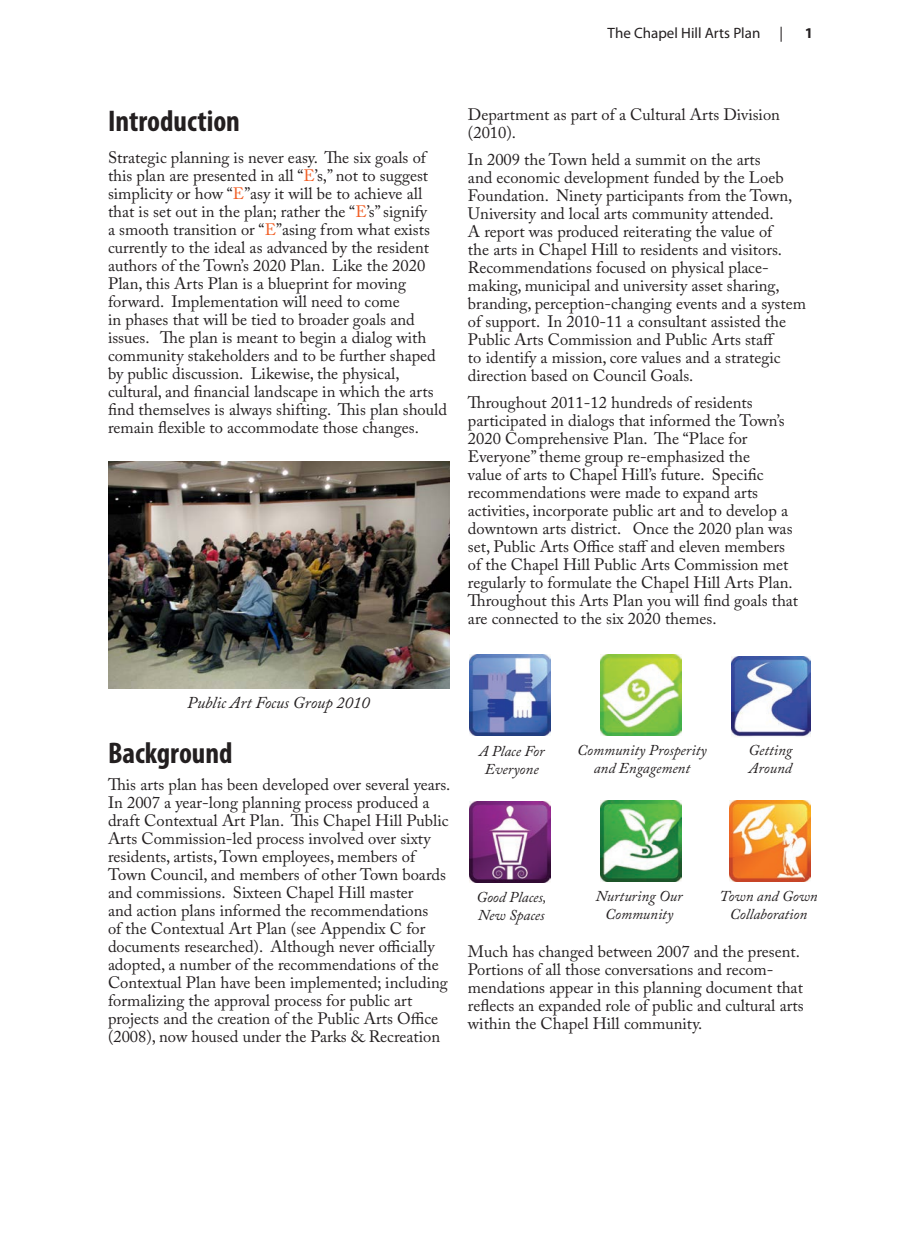
<style>
.page{position:relative;width:918px;height:1242px;background:#fff}
.page>*{position:absolute;margin:0;border:0;box-sizing:border-box;transform-origin:0 0}
.t1{font:700 condensed 30px "Myriad Pro";color:#231f20}
.t2{font:16.5px/18px "Adobe Caslon Pro";color:#231f20}
.t3{font:italic 16.5px "Adobe Caslon Pro";color:#231f20}
.t4{font:italic 15px/18px "Adobe Caslon Pro";color:#231f20;text-align:center}
.t5{font:15px "Myriad Pro";color:#231f20}
.t6{font:700 15px "Myriad Pro";color:#231f20}
.s1{color:#f15f26}
</style>
<div class="page">
<img style="left:108px;top:462px;width:342px;height:226px">
<img style="left:469px;top:654px;width:81px;height:81px">
<img style="left:469px;top:801px;width:81px;height:81px">
<img style="left:601px;top:654px;width:81px;height:81px">
<img style="left:732px;top:656px;width:78px;height:81px">
<img style="left:600px;top:800px;width:81px;height:81px">
<img style="left:729px;top:800px;width:81px;height:81px">
<p class="t5" style="left:608px;top:24px;width:154px">The Chapel Hill Arts Plan</p>
<p class="t5" style="left:779px;top:24px;width:5px">|</p>
<p class="t6" style="left:805px;top:23px;width:10px">1</p>
<h1 class="t1" style="left:108px;top:103px;width:134px">Introduction</h1>
<p class="t2" style="left:108px;top:148px;width:340px">Strategic planning is never easy. The six goals of this plan are presented in all “<span class="s1">E</span>’s,” not to suggest simplicity or how “<span class="s1">E</span>”asy it will be to achieve all that is set out in the plan; rather the “<span class="s1">E</span>’s” signify<br>a smooth transition or “<span class="s1">E</span>”asing from what exists currently to the ideal as advanced by the resident authors of the Town’s 2020 Plan. Like the 2020<br>Plan, this Arts Plan is a blueprint for moving forward. Implementation will need to come<br>in phases that will be tied to broader goals and issues. The plan is meant to begin a dialog with community stakeholders and to be further shaped by public discussion. Likewise, the physical, cultural, and financial landscape in which the arts find themselves is always shifting. This plan should remain flexible to accommodate those changes.</p>
<p class="t2" style="left:468px;top:105px;width:313px">Department as part of a Cultural Arts Division (2010).</p>
<p class="t2" style="left:468px;top:150px;width:340px">In 2009 the Town held a summit on the arts<br>and economic development funded by the Loeb Foundation. Ninety participants from the Town, University and local arts community attended.<br>A report was produced reiterating the value of<br>the arts in Chapel Hill to residents and visitors.<br>Recommendations focused on physical place&shy;making, municipal and university asset sharing, branding, perception-changing events and a system of support. In 2010-11 a consultant assisted the Public Arts Commission and Public Arts staff<br>to identify a mission, core values and a strategic direction based on Council Goals.</p>
<p class="t2" style="left:468px;top:393px;width:332px">Throughout 2011-12 hundreds of residents participated in dialogs that informed the Town’s 2020 Comprehensive Plan. The “Place for Everyone” theme group re-emphasized the<br>value of arts to Chapel Hill’s future. Specific recommendations were made to expand arts activities, incorporate public art and to develop a downtown arts district. Once the 2020 plan was set, Public Arts Office staff and eleven members of the Chapel Hill Public Arts Commission met regularly to formulate the Chapel Hill Arts Plan.<br>Throughout this Arts Plan you will find goals that are connected to the six 2020 themes.</p>
<p class="t3" style="left:187px;top:693px;width:184px">Public Art Focus Group 2010</p>
<h1 class="t1" style="left:108px;top:734px;width:126px">Background</h1>
<p class="t2" style="left:108px;top:775px;width:344px">This arts plan has been developed over several years.<br>In 2007 a year-long planning process produced a draft Contextual Art Plan. This Chapel Hill Public Arts Commission-led process involved over sixty residents, artists, Town employees, members of Town Council, and members of other Town boards and commissions. Sixteen Chapel Hill master<br>and action plans informed the recommendations<br>of the Contextual Art Plan (see Appendix C for documents researched). Although never officially adopted, a number of the recommendations of the Contextual Plan have been implemented; including formalizing the approval process for public art projects and the creation of the Public Arts Office (2008), now housed under the Parks &amp; Recreation</p>
<p class="t4" style="left:479px;top:741px;width:67px">A Place For<br>Everyone</p>
<p class="t4" style="left:577px;top:741px;width:131px">Community Prosperity and Engagement</p>
<p class="t4" style="left:748px;top:741px;width:45px;text-align:left">Getting<br>Around</p>
<p class="t4" style="left:476px;top:888px;width:72px;text-align:left">Good Places,<br>New Spaces</p>
<p class="t4" style="left:596px;top:887px;width:88px">Nurturing Our<br>Community</p>
<p class="t4" style="left:720px;top:887px;width:99px">Town and Gown<br>Collaboration</p>
<p class="t2" style="left:468px;top:943px;width:337px">Much has changed between 2007 and the present.<br>Portions of all those conversations and recom&shy;mendations appear in this planning document that reflects an expanded role of public and cultural arts within the Chapel Hill community.</p>
</div>
